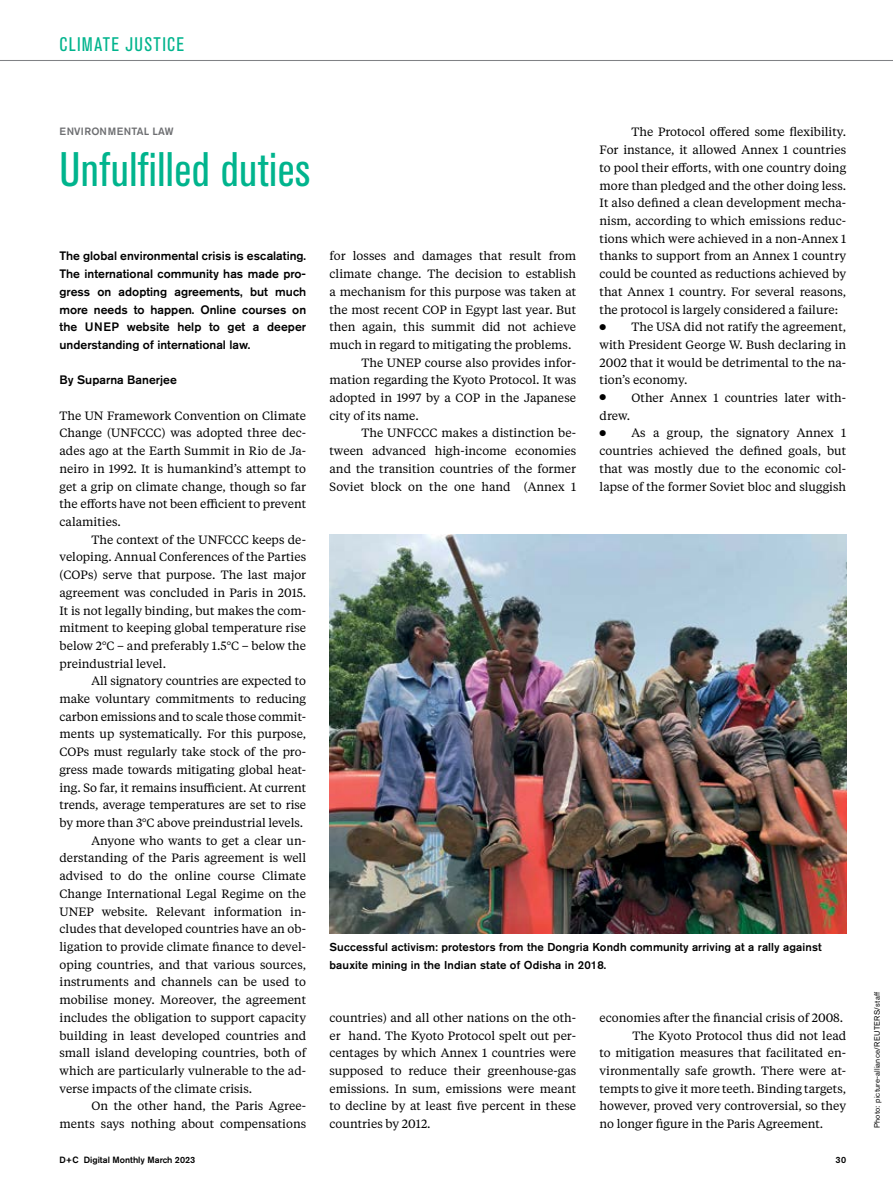
<style>
.page{position:relative;width:893px;height:1191px;background:#fff}
.page>*{position:absolute;margin:0;border:0;box-sizing:border-box;transform-origin:0 0}
.t1{font:condensed 48px "Akzidenz Grotesk BE";letter-spacing:.01em;color:#00b48d}
.t2{font:condensed 19.5px "Akzidenz Grotesk BE";letter-spacing:.065em;color:#00b48d}
.t3{font:500 12.15px/17.7px "Akzidenz Grotesk BE";color:#000;text-align:justify}
.t4{font:12px/17.7px "Tiempos Text";color:#000;text-align:justify}
.t5{font:500 11.4px/17.7px "Akzidenz Grotesk BE";letter-spacing:.01em;color:#000}
.t6{font:500 10.5px "Akzidenz Grotesk BE";letter-spacing:.015em;color:#6d6e71}
.t7{font:500 9px "Akzidenz Grotesk BE";color:#000}
.t8{font:7.8px "Akzidenz Grotesk BE";letter-spacing:.02em;color:#000}
</style>
<div class="page">
<hr style="left:0;top:60px;width:893px;height:1px;background:#808285">
<img style="left:330px;top:535px;width:516px;height:398px">
<h2 class="t2" style="left:60px;top:33px;width:126px">CLIMATE JUSTICE</h2>
<p class="t6" style="left:60px;top:125px;width:116px">ENVIRONMENTAL LAW</p>
<h1 class="t1" style="left:60px;top:142px;width:252px">Unfulfilled duties</h1>
<p class="t3" style="left:60px;top:247px;width:248px">The global environmental crisis is escalating.<br>The international community has made pro&shy;gress on adopting agreements, but much more needs to happen. Online courses on the UNEP website help to get a deeper understanding of international law.</p>
<p class="t3" style="left:60px;top:371px;width:119px">By Suparna Banerjee</p>
<p class="t4" style="left:60px;top:406px;width:248px">The UN Framework Convention on Climate Change (UNFCCC) was adopted three dec&shy;ades ago at the Earth Summit in Rio de Ja&shy;neiro in 1992. It is humankind’s attempt to get a grip on climate change, though so far the efforts have not been efficient to prevent calamities.</p>
<p class="t4" style="left:60px;top:530px;width:248px;text-indent:32px">The context of the UNFCCC keeps de&shy;veloping. Annual Conferences of the Parties (COPs) serve that purpose. The last major agreement was concluded in Paris in 2015.<br>It is not legally binding, but makes the com&shy;mitment to keeping global temperature rise below 2°C – and preferably 1.5°C – below the preindustrial level.</p>
<p class="t4" style="left:91px;top:671px;width:216px">All signatory countries are expected to</p>
<p class="t4" style="left:60px;top:689px;width:248px">make voluntary commitments to reducing</p>
<p class="t4" style="left:60px;top:707px;width:248px">carbon emissions and to scale those commit-</p>
<p class="t4" style="left:60px;top:725px;width:248px">ments up systematically. For this purpose,</p>
<p class="t4" style="left:60px;top:742px;width:248px">COPs must regularly take stock of the pro-</p>
<p class="t4" style="left:60px;top:760px;width:248px">gress made towards mitigating global heat-</p>
<p class="t4" style="left:60px;top:778px;width:248px">ing. So far, it remains insufficient. At current</p>
<p class="t4" style="left:60px;top:795px;width:248px">trends, average temperatures are set to rise</p>
<p class="t4" style="left:60px;top:813px;width:245px">by more than 3°C above preindustrial levels.</p>
<p class="t4" style="left:91px;top:831px;width:216px">Anyone who wants to get a clear un-</p>
<p class="t4" style="left:60px;top:848px;width:248px">derstanding of the Paris agreement is well</p>
<p class="t4" style="left:60px;top:866px;width:248px">advised to do the online course Climate</p>
<p class="t4" style="left:60px;top:884px;width:248px">Change International Legal Regime on the</p>
<p class="t4" style="left:60px;top:902px;width:248px">UNEP website. Relevant information in-</p>
<p class="t4" style="left:60px;top:919px;width:248px">cludes that developed countries have an ob-</p>
<p class="t4" style="left:60px;top:937px;width:248px">ligation to provide climate finance to devel-</p>
<p class="t4" style="left:60px;top:955px;width:248px">oping countries, and that various sources,</p>
<p class="t4" style="left:60px;top:972px;width:248px">instruments and channels can be used to</p>
<p class="t4" style="left:60px;top:990px;width:248px">mobilise money. Moreover, the agreement</p>
<p class="t4" style="left:60px;top:1008px;width:248px">includes the obligation to support capacity</p>
<p class="t4" style="left:60px;top:1025px;width:248px">building in least developed countries and</p>
<p class="t4" style="left:60px;top:1043px;width:248px">small island developing countries, both of</p>
<p class="t4" style="left:60px;top:1061px;width:248px">which are particularly vulnerable to the ad-</p>
<p class="t4" style="left:60px;top:1079px;width:194px">verse impacts of the climate crisis.</p>
<p class="t4" style="left:91px;top:1096px;width:216px">On the other hand, the Paris Agree-</p>
<p class="t4" style="left:60px;top:1114px;width:248px">ments says nothing about compensations</p>
<p class="t4" style="left:330px;top:247px;width:248px">for losses and damages that result from</p>
<p class="t4" style="left:330px;top:264px;width:248px">climate change. The decision to establish</p>
<p class="t4" style="left:330px;top:282px;width:248px">a mechanism for this purpose was taken at</p>
<p class="t4" style="left:330px;top:300px;width:248px">the most recent COP in Egypt last year. But</p>
<p class="t4" style="left:330px;top:317px;width:248px">then again, this summit did not achieve</p>
<p class="t4" style="left:330px;top:335px;width:243px">much in regard to mitigating the problems.</p>
<p class="t4" style="left:361px;top:353px;width:216px">The UNEP course also provides infor-</p>
<p class="t4" style="left:330px;top:371px;width:248px">mation regarding the Kyoto Protocol. It was</p>
<p class="t4" style="left:330px;top:388px;width:248px">adopted in 1997 by a COP in the Japanese</p>
<p class="t4" style="left:330px;top:406px;width:91px">city of its name.</p>
<p class="t4" style="left:361px;top:424px;width:216px">The UNFCCC makes a distinction be-</p>
<p class="t4" style="left:330px;top:441px;width:248px">tween advanced high-income economies</p>
<p class="t4" style="left:330px;top:459px;width:248px">and the transition countries of the former</p>
<p class="t4" style="left:330px;top:477px;width:248px">Soviet block on the one hand (Annex 1</p>
<p class="t4" style="left:600px;top:123px;width:248px;text-indent:32px">The Protocol offered some flexibility.<br>For instance, it allowed Annex 1 countries to pool their efforts, with one country doing more than pledged and the other doing less.<br>It also defined a clean development mecha&shy;nism, according to which emissions reduc&shy;tions which were achieved in a non-Annex 1 thanks to support from an Annex 1 country could be counted as reductions achieved by that Annex 1 country. For several reasons, the protocol is largely considered a failure:</p>
<p class="t4" style="left:600px;top:317px;width:248px">● The USA did not ratify the agreement, with President George W. Bush declaring in 2002 that it would be detrimental to the na&shy;tion’s economy.</p>
<p class="t4" style="left:600px;top:388px;width:248px">● Other Annex 1 countries later with&shy;drew.</p>
<p class="t4" style="left:600px;top:424px;width:248px">● As a group, the signatory Annex 1 countries achieved the defined goals, but that was mostly due to the economic col&shy;lapse of the former Soviet bloc and sluggish</p>
<p class="t5" style="left:330px;top:938px;width:494px">Successful activism: protestors from the Dongria Kondh community arriving at a rally against bauxite mining in the Indian state of Odisha in 2018.</p>
<p class="t4" style="left:330px;top:1008px;width:248px">countries) and all other nations on the oth&shy;er hand. The Kyoto Protocol spelt out per&shy;centages by which Annex 1 countries were supposed to reduce their greenhouse-gas emissions. In sum, emissions were meant to decline by at least five percent in these countries by 2012.</p>
<p class="t4" style="left:600px;top:1008px;width:245px">economies after the financial crisis of 2008.</p>
<p class="t4" style="left:633px;top:1025px;width:215px">The Kyoto Protocol thus did not lead</p>
<p class="t4" style="left:600px;top:1043px;width:248px">to mitigation measures that facilitated en-</p>
<p class="t4" style="left:600px;top:1061px;width:248px">vironmentally safe growth. There were at-</p>
<p class="t4" style="left:600px;top:1079px;width:248px">tempts to give it more teeth. Binding targets,</p>
<p class="t4" style="left:600px;top:1096px;width:248px">however, proved very controversial, so they</p>
<p class="t4" style="left:600px;top:1114px;width:225px">no longer figure in the Paris Agreement.</p>
<p class="t7" style="left:60px;top:1154px;width:137px">D+C Digital Monthly March 2023</p>
<p class="t7" style="left:835px;top:1154px;width:12px">30</p>
<p class="t8" style="left:872px;top:1128px;width:137px;rotate:-90deg">Photo: picture-alliance/REUTERS/staff</p>
</div>
